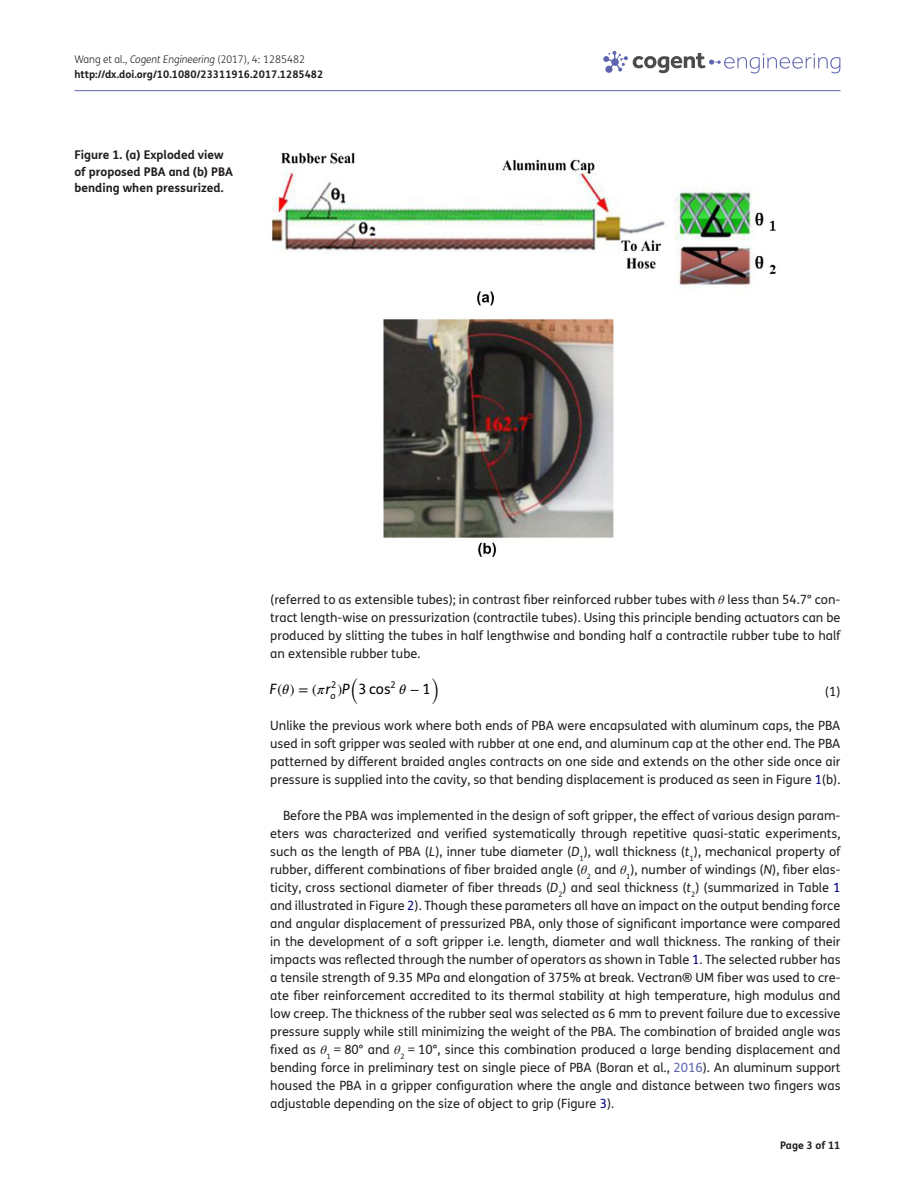
<style>
.page{position:relative;width:915px;height:1191px;background:#fff}
.page>*{position:absolute;margin:0;border:0;box-sizing:border-box;transform-origin:0 0}
.t1{font:14.25px "STIX Math";color:#000}
.t2{font:14.25px "FS Me Pro";color:#000}
.t3{font:italic 14.25px "STIX Math";color:#000}
.t4{font:14.25px "STIX Math Extensions";color:#000}
.t5{font:12.75px/18px "FS Me Pro";color:#231f20;text-align:justify}
.t6{font:700 12px/16.5px "FS Me Pro";color:#231f20}
.t7{font:700 10.5px/15px "FS Me Pro";color:#231f20}
.t8{font:9.3px/10.9px "FS Me Pro";color:#000}
.s1{font-weight:300}
.s2{font-weight:300;font-style:italic}
.s3{font-family:"STIX";font-style:italic}
.s4{font-style:italic}
.s5{font-style:normal}
.s6{font-family:"FS Me Pro";font-style:normal}
.s7{font-family:"FS Me Pro";font-style:italic}
.s8{color:#000080}
.s9{color:#5e65ae}
</style>
<div class="page">
<hr style="left:74px;top:90px;width:766px;height:1px;background:#5e65ae">
<svg style="left:603px;top:51px;width:237px;height:22px"></svg>
<img style="left:272px;top:152px;width:504px;height:405px">
<p class="t7" style="left:74px;top:51px;width:250px"><span class="s1">Wang et al.,</span> <span class="s2">Cogent Engineering</span> <span class="s1">(2017), 4: 1285482 </span>http://dx.doi.org/10.1080/23311916.2017.1285482</p>
<p class="t6" style="left:74px;top:146px;width:160px">Figure 1. (a) Exploded view of proposed PBA and (b) PBA bending when pressurized.</p>
<p class="t5" style="left:270px;top:590px;width:571px">(referred to as extensible tubes); in contrast fiber reinforced rubber tubes with <span class="s3">θ</span> less than 54.7° con&shy;tract length-wise on pressurization (contractile tubes). Using this principle bending actuators can be produced by slitting the tubes in half lengthwise and bonding half a contractile rubber tube to half an extensible rubber tube.</p>
<p class="t8" style="left:330px;top:680px;width:21px">2 <span class="s4">o</span><sup>)</sup><sup>P</sup></p>
<p class="t4" style="left:350px;top:665px;width:10px">(</p>
<p class="t2" style="left:358px;top:684px;width:34px">3 cos</p>
<p class="t8" style="left:390px;top:680px;width:7px">2</p>
<p class="t3" style="left:399px;top:685px;width:33px">𝜃<span class="s5">−</span><span class="s6">1</span></p>
<p class="t4" style="left:430px;top:665px;width:10px">)</p>
<p class="t1" style="left:270px;top:684px;width:62px"><span class="s7">F</span>(<span class="s4">𝜃</span>) = (<span class="s4">𝜋</span><span class="s7">r</span></p>
<p class="t5" style="left:824px;top:682px;width:17px">(1)</p>
<p class="t5" style="left:270px;top:716px;width:571px">Unlike the previous work where both ends of PBA were encapsulated with aluminum caps, the PBA used in soft gripper was sealed with rubber at one end, and aluminum cap at the other end. The PBA patterned by different braided angles contracts on one side and extends on the other side once air pressure is supplied into the cavity, so that bending displacement is produced as seen in Figure <span class="s8">1</span>(b).</p>
<p class="t5" style="left:270px;top:806px;width:571px;text-indent:13px">Before the PBA was implemented in the design of soft gripper, the effect of various design param&shy;eters was characterized and verified systematically through repetitive quasi-static experiments, such as the length of PBA (<span class="s4">L</span>), inner tube diameter (<span class="s4">D</span><sub>1</sub>), wall thickness (<span class="s4">t</span><sub>1</sub>), mechanical property of rubber, different combinations of fiber braided angle (<span class="s3">θ</span><sub>2</sub> and <span class="s3">θ</span><sub>1</sub>), number of windings (<span class="s4">N</span>), fiber elas&shy;ticity, cross sectional diameter of fiber threads (<span class="s4">D</span><sub>2</sub>) and seal thickness (<span class="s4">t</span><sub>2</sub>) (summarized in Table <span class="s8">1 </span>and illustrated in Figure <span class="s8">2</span>). Though these parameters all have an impact on the output bending force and angular displacement of pressurized PBA, only those of significant importance were compared in the development of a soft gripper i.e. length, diameter and wall thickness. The ranking of their impacts was reflected through the number of operators as shown in Table <span class="s8">1</span>. The selected rubber has a tensile strength of 9.35 MPa and elongation of 375% at break. Vectran® UM fiber was used to cre&shy;ate fiber reinforcement accredited to its thermal stability at high temperature, high modulus and low creep. The thickness of the rubber seal was selected as 6 mm to prevent failure due to excessive pressure supply while still minimizing the weight of the PBA. The combination of braided angle was fixed as <span class="s3">θ</span><sub>1</sub> = 80° and <span class="s3">θ</span><sub>2</sub> = 10°, since this combination produced a large bending displacement and bending force in preliminary test on single piece of PBA (Boran et al., <span class="s9">2016</span>). An aluminum support housed the PBA in a gripper configuration where the angle and distance between two fingers was adjustable depending on the size of object to grip (Figure <span class="s8">3</span>).</p>
<p class="t7" style="left:780px;top:1137px;width:62px">Page 3 of 11</p>
</div>
